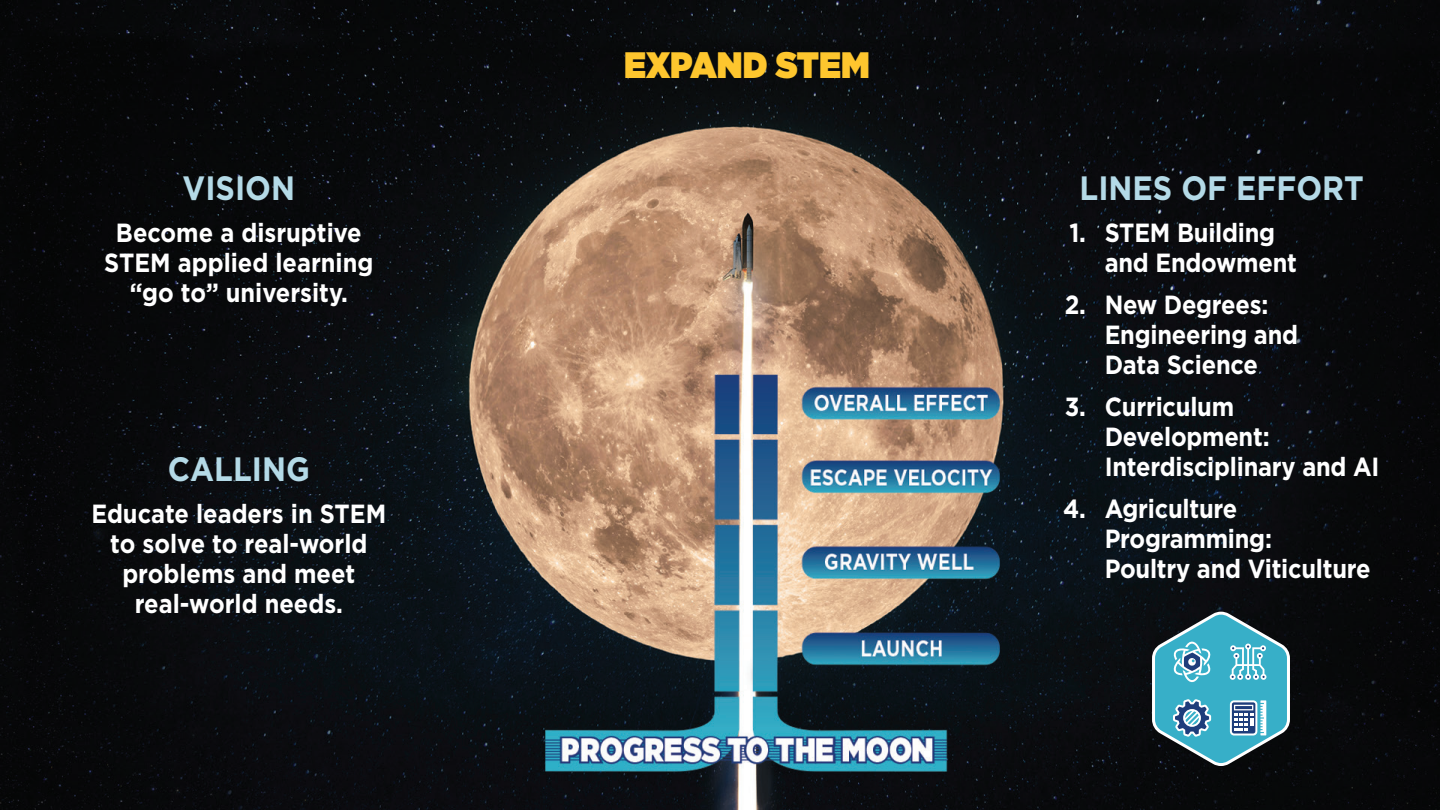
<style>
.page{position:relative;width:1440px;height:810px;background:#fff}
.page>*{position:absolute;margin:0;border:0;box-sizing:border-box;transform-origin:0 0}
.t1{font:900 36.75px "Gotham";color:#fec62e;scale:.9 1}
.t2{font:700 33.75px "Gotham";color:#b4dae7;scale:.9 1}
.t3{font:700 26.25px/30px "Gotham";letter-spacing:-.01em;color:#fff;scale:.9 1}
</style>
<div class="page">
<img style="left:0;top:0;width:1440px;height:810px">
<svg style="left:1152px;top:612px;width:138px;height:154px"></svg>
<p class="t2" style="left:183px;top:165px;width:126px">VISION</p>
<p class="t3" style="left:104px;top:217px;width:301px;text-align:center">Become a disruptive<br>STEM applied learning “go to” university.</p>
<p class="t2" style="left:168px;top:447px;width:159px">CALLING</p>
<p class="t3" style="left:91px;top:498px;width:329px;text-align:center">Educate leaders in STEM to solve to real-world problems and meet real-world needs.</p>
<h1 class="t1" style="left:624px;top:39px;width:275px">EXPAND STEM</h1>
<p class="t2" style="left:1080px;top:165px;width:318px">LINES OF EFFORT</p>
<p class="t3" style="left:1105px;top:217px;width:215px;text-indent:-35px">1. STEM Building and Endowment</p>
<p class="t3" style="left:1105px;top:289px;width:216px;text-indent:-40px">2. New Degrees:<br>Engineering and<br>Data Science</p>
<p class="t3" style="left:1105px;top:391px;width:307px;text-indent:-40px">3. Curriculum<br>Development:<br>Interdisciplinary and AI</p>
<p class="t3" style="left:1105px;top:493px;width:297px;text-indent:-42px">4. Agriculture<br>Programming:<br>Poultry and Viticulture</p>
</div>
